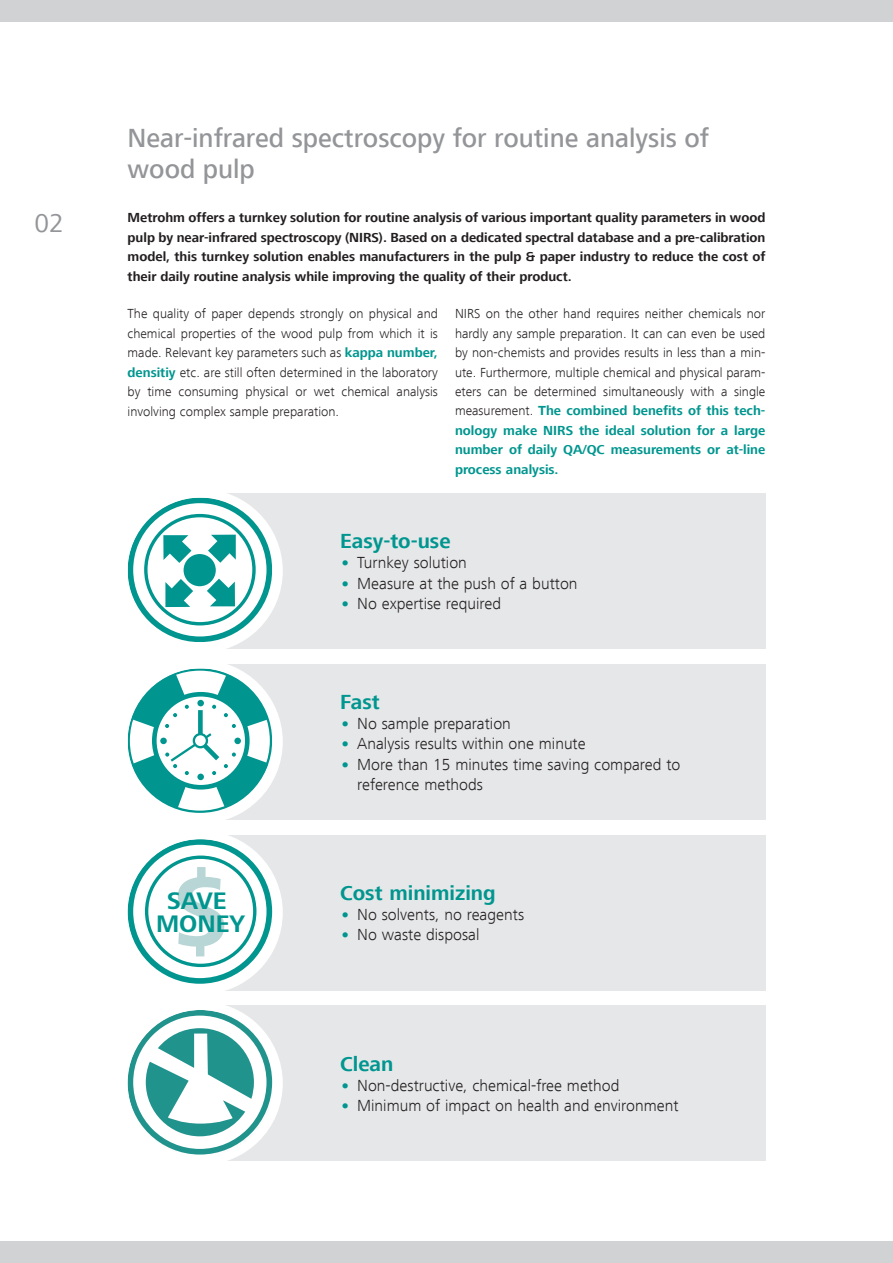
<style>
.page{position:relative;width:893px;height:1263px;background:#fff}
.page>*{position:absolute;margin:0;border:0;box-sizing:border-box;transform-origin:0 0}
.t1{font:700 101.4px "Frutiger Next LT";color:#b8d6d5}
.t2{font:500 27px/30.8px "Frutiger Next LT";color:#939598}
.t3{font:27px "Frutiger Next LT";color:#939598}
.t4{font:700 24.75px/22.5px "Frutiger Next LT";color:#00968f;text-align:center}
.t5{font:700 21px "Frutiger Next LT";color:#00968f}
.t6{font:300 16.5px/20.2px "Frutiger Next LT";color:#231f20}
.t7{font:300 13.5px/19.5px "Frutiger Next LT";color:#231f20;text-align:justify}
.t8{font:700 13.5px/19.5px "Frutiger Next LT";color:#231f20;text-align:justify}
.s1{font-weight:700;color:#00968f}
.s2{font-weight:800;color:#00968f}
</style>
<div class="page">
<div style="left:0;top:1242px;width:893px;height:21px;background:#d1d2d4"></div>
<div style="left:0;top:0;width:893px;height:21px;background:#d1d2d4"></div>
<div style="left:201px;top:493px;width:564px;height:155px;background:#e6e7e9"></div>
<div style="left:201px;top:664px;width:564px;height:155px;background:#e6e7e9"></div>
<div style="left:201px;top:835px;width:564px;height:155px;background:#e6e7e9"></div>
<div style="left:201px;top:1006px;width:564px;height:155px;background:#e6e7e9"></div>
<svg style="left:129px;top:499px;width:143px;height:143px"></svg>
<div style="left:119px;top:489px;width:164px;height:164px;border:9px solid #fff;border-radius:50%"></div>
<svg style="left:129px;top:668px;width:143px;height:145px"></svg>
<div style="left:194px;top:734px;width:13px;height:13px;background:#fff;border-radius:50%"></div>
<div style="left:193px;top:733px;width:15px;height:15px;border:2px solid #00968f;border-radius:50%"></div>
<div style="left:119px;top:660px;width:164px;height:163px;border:9px solid #fff;border-radius:50%"></div>
<svg style="left:129px;top:839px;width:143px;height:145px"></svg>
<div style="left:178px;top:867px;width:46px;height:89px;background:#fff"></div>
<div style="left:119px;top:831px;width:164px;height:163px;border:9px solid #fff;border-radius:50%"></div>
<svg style="left:129px;top:1011px;width:143px;height:143px"></svg>
<div style="left:119px;top:1001px;width:164px;height:164px;border:9px solid #fff;border-radius:50%"></div>
<h2 class="t3" style="left:35px;top:208px;width:31px">02</h2>
<h2 class="t2" style="left:128px;top:123px;width:583px">Near-infrared spectroscopy for routine analysis of wood pulp</h2>
<p class="t8" style="left:128px;top:208px;width:639px">Metrohm offers a turnkey solution for routine analysis of various important quality parameters in wood pulp by near-infrared spectroscopy (NIRS). Based on a dedicated spectral database and a pre-calibration model, this turnkey solution enables manufacturers in the pulp &amp; paper industry to reduce the cost of their daily routine analysis while improving the quality of their product.</p>
<p class="t7" style="left:128px;top:304px;width:312px">The quality of paper depends strongly on physical and chemical properties of the wood pulp from which it is made. Relevant key parameters such as <span class="s1">kappa number, densitiy</span> etc. are still often determined in the laboratory by time consuming physical or wet chemical analysis involving complex sample preparation.</p>
<p class="t7" style="left:455px;top:304px;width:312px">NIRS on the other hand requires neither chemicals nor hardly any sample preparation. It can can even be used by non-chemists and provides results in less than a min&shy;ute. Furthermore, multiple chemical and physical param&shy;eters can be determined simultaneously with a single measurement. <span class="s1">The combined benefits of this tech&shy;nology make NIRS the ideal solution for a large number of daily QA/QC measurements or at-line process analysis.</span></p>
<h3 class="t5" style="left:340px;top:529px;width:112px">Easy-to-use</h3>
<p class="t6" style="left:340px;top:553px;width:128px"><span class="s2">•</span> Turnkey solution</p>
<p class="t6" style="left:340px;top:573px;width:239px"><span class="s2">•</span> Measure at the push of a button</p>
<p class="t6" style="left:340px;top:593px;width:162px"><span class="s2">•</span> No expertise required</p>
<h1 class="t1" style="left:171px;top:855px;width:61px">$</h1>
<h3 class="t4" style="left:156px;top:889px;width:91px">SAVE<br>MONEY</h3>
<h3 class="t5" style="left:340px;top:690px;width:41px">Fast</h3>
<p class="t6" style="left:340px;top:713px;width:172px"><span class="s2">•</span> No sample preparation</p>
<p class="t6" style="left:340px;top:734px;width:247px"><span class="s2">•</span> Analysis results within one minute</p>
<p class="t6" style="left:357px;top:754px;width:325px;text-indent:-17px"><span class="s2">•</span> More than 15 minutes time saving compared to reference methods</p>
<h3 class="t5" style="left:340px;top:881px;width:157px">Cost minimizing</h3>
<p class="t6" style="left:340px;top:904px;width:185px"><span class="s2">•</span> No solvents, no reagents</p>
<p class="t6" style="left:340px;top:925px;width:141px"><span class="s2">•</span> No waste disposal</p>
<h3 class="t5" style="left:340px;top:1052px;width:55px">Clean</h3>
<p class="t6" style="left:340px;top:1075px;width:281px"><span class="s2">•</span> Non-destructive, chemical-free method</p>
<p class="t6" style="left:340px;top:1095px;width:340px"><span class="s2">•</span> Minimum of impact on health and environment</p>
</div>
